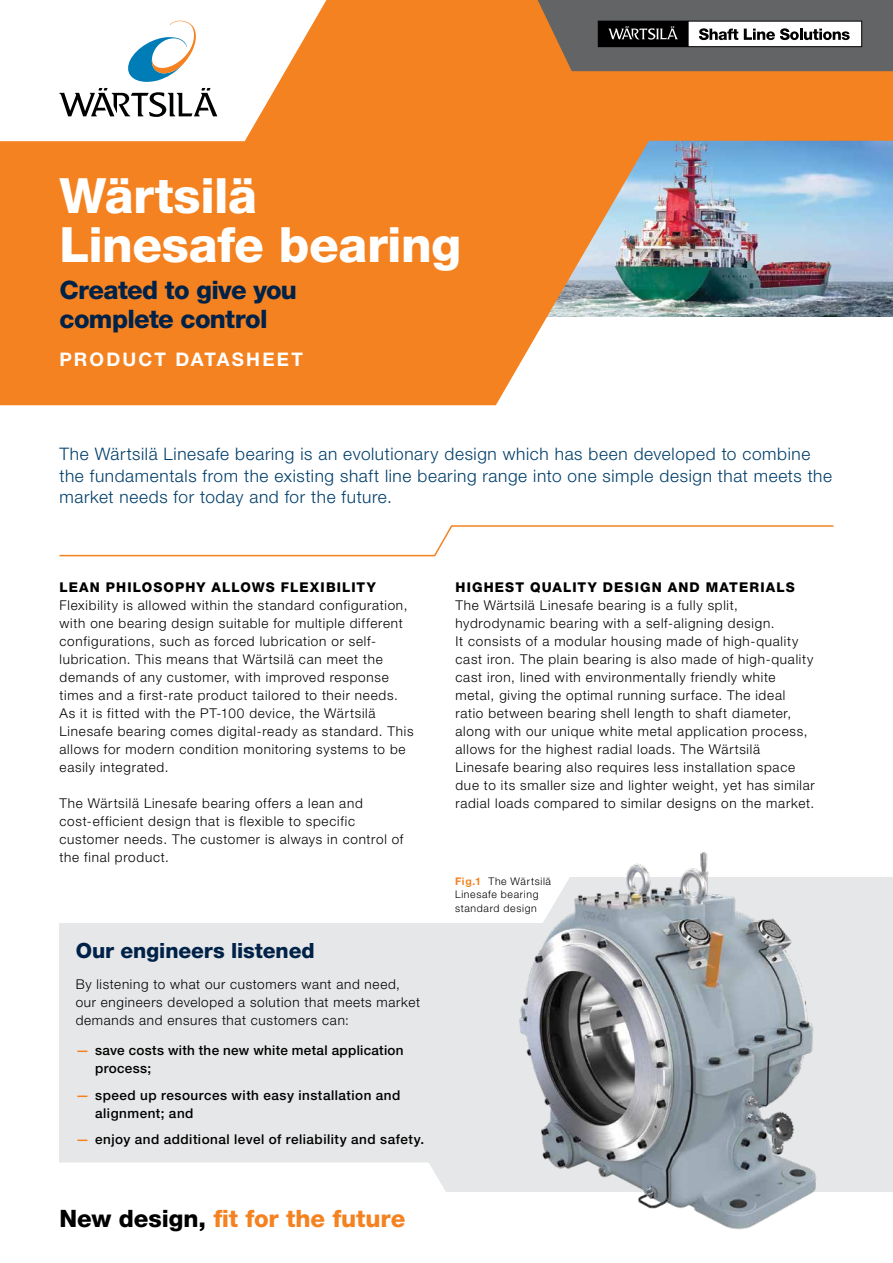
<style>
.page{position:relative;width:893px;height:1263px;background:#fff}
.page>*{position:absolute;margin:0;border:0;box-sizing:border-box;transform-origin:0 0}
.t1{font:800 48.75px/48.3px "Helvetica Neue LT Std";letter-spacing:-.01em;color:#fff}
.t2{font:800 25.5px/28.5px "Helvetica Neue LT Std";letter-spacing:-.025em;color:#002248}
.t3{font:800 24px "Helvetica Neue LT Std";letter-spacing:-.005em;color:#f58220}
.t4{font:800 21px "Helvetica Neue LT Std";letter-spacing:-.005em;color:#002248}
.t5{font:700 18.75px "Helvetica Neue LT Std";letter-spacing:.115em;color:#fff}
.t6{font:300 17.25px/21.8px "Helvetica Neue LT Std";letter-spacing:.035em;color:#003e6a}
.t7{font:300 13.5px/18px "Helvetica Neue LT Std";letter-spacing:.055em;color:#000}
.t8{font:500 13.5px/18px "Helvetica Neue LT Std";letter-spacing:.035em;color:#000}
.t9{font:800 13.5px "Helvetica Neue LT Std";letter-spacing:.085em;color:#000}
.t10{font:300 10.5px/13.5px "Helvetica Neue LT Std";letter-spacing:.065em;color:#000}
.s1{color:#f58220}
.s2{color:#000}
.s3{font-weight:700;color:#f58220}
</style>
<div class="page">
<svg style="left:0;top:0;width:893px;height:405px;background:#e49654"></svg>
<svg style="left:0;top:0;width:326px;height:141px"></svg>
<svg style="left:124px;top:20px;width:74px;height:62px"></svg>
<svg style="left:59px;top:88px;width:158px;height:29px"></svg>
<svg style="left:538px;top:0;width:355px;height:71px;background:#726e6a"></svg>
<div style="left:60px;top:877px;width:833px;height:315px;background:#e6e7e8"></div>
<div style="left:60px;top:877px;width:456px;height:46px;background:#fff"></div>
<div style="left:59px;top:1162px;width:387px;height:30px;background:#fff"></div>
<img style="left:516px;top:852px;width:301px;height:378px">
<svg style="left:59px;top:525px;width:775px;height:32px"></svg>
<h1 class="t1" style="left:60px;top:172px;width:403px">Wärtsilä<br>Linesafe bearing</h1>
<h2 class="t2" style="left:60px;top:276px;width:239px">Created to give you complete control</h2>
<h3 class="t5" style="left:60px;top:347px;width:245px">PRODUCT DATASHEET</h3>
<p class="t6" style="left:60px;top:442px;width:774px">The Wärtsilä Linesafe bearing is an evolutionary design which has been developed to combine the fundamentals from the existing shaft line bearing range into one simple design that meets the market needs for today and for the future.</p>
<p class="t9" style="left:60px;top:579px;width:318px">LEAN PHILOSOPHY ALLOWS FLEXIBILITY</p>
<p class="t7" style="left:60px;top:596px;width:356px">Flexibility is allowed within the standard configuration, with one bearing design suitable for multiple different configurations, such as forced lubrication or self&shy;lubrication. This means that Wärtsilä can meet the demands of any customer, with improved response times and a first-rate product tailored to their needs.<br>As it is fitted with the PT-100 device, the Wärtsilä Linesafe bearing comes digital-ready as standard. This allows for modern condition monitoring systems to be easily integrated.</p>
<p class="t7" style="left:60px;top:794px;width:345px">The Wärtsilä Linesafe bearing offers a lean and cost-efficient design that is flexible to specific customer needs. The customer is always in control of the final product.</p>
<h3 class="t4" style="left:76px;top:938px;width:241px">Our engineers listened</h3>
<p class="t7" style="left:76px;top:974px;width:346px">By listening to what our customers want and need, our engineers developed a solution that meets market demands and ensures that customers can:</p>
<p class="t8" style="left:95px;top:1041px;width:310px;text-indent:-19px"><span class="s1">—</span> save costs with the new white metal application process;</p>
<p class="t8" style="left:95px;top:1086px;width:307px;text-indent:-19px"><span class="s1">—</span> speed up resources with easy installation and alignment; and</p>
<p class="t8" style="left:76px;top:1130px;width:350px"><span class="s1">—</span> enjoy and additional level of reliability and safety.</p>
<h3 class="t3" style="left:60px;top:1204px;width:347px"><span class="s2">New design,</span> fit for the future</h3>
<p class="t9" style="left:455px;top:579px;width:341px">HIGHEST QUALITY DESIGN AND MATERIALS</p>
<p class="t7" style="left:455px;top:596px;width:361px">The Wärtsilä Linesafe bearing is a fully split, hydrodynamic bearing with a self-aligning design.<br>It consists of a modular housing made of high-quality cast iron. The plain bearing is also made of high-quality cast iron, lined with environmentally friendly white metal, giving the optimal running surface. The ideal ratio between bearing shell length to shaft diameter, along with our unique white metal application process, allows for the highest radial loads. The Wärtsilä Linesafe bearing also requires less installation space due to its smaller size and lighter weight, yet has similar radial loads compared to similar designs on the market.</p>
<p class="t10" style="left:455px;top:874px;width:98px"><span class="s3">Fig.1</span> The Wärtsilä<br>Linesafe bearing standard design</p>
</div>
